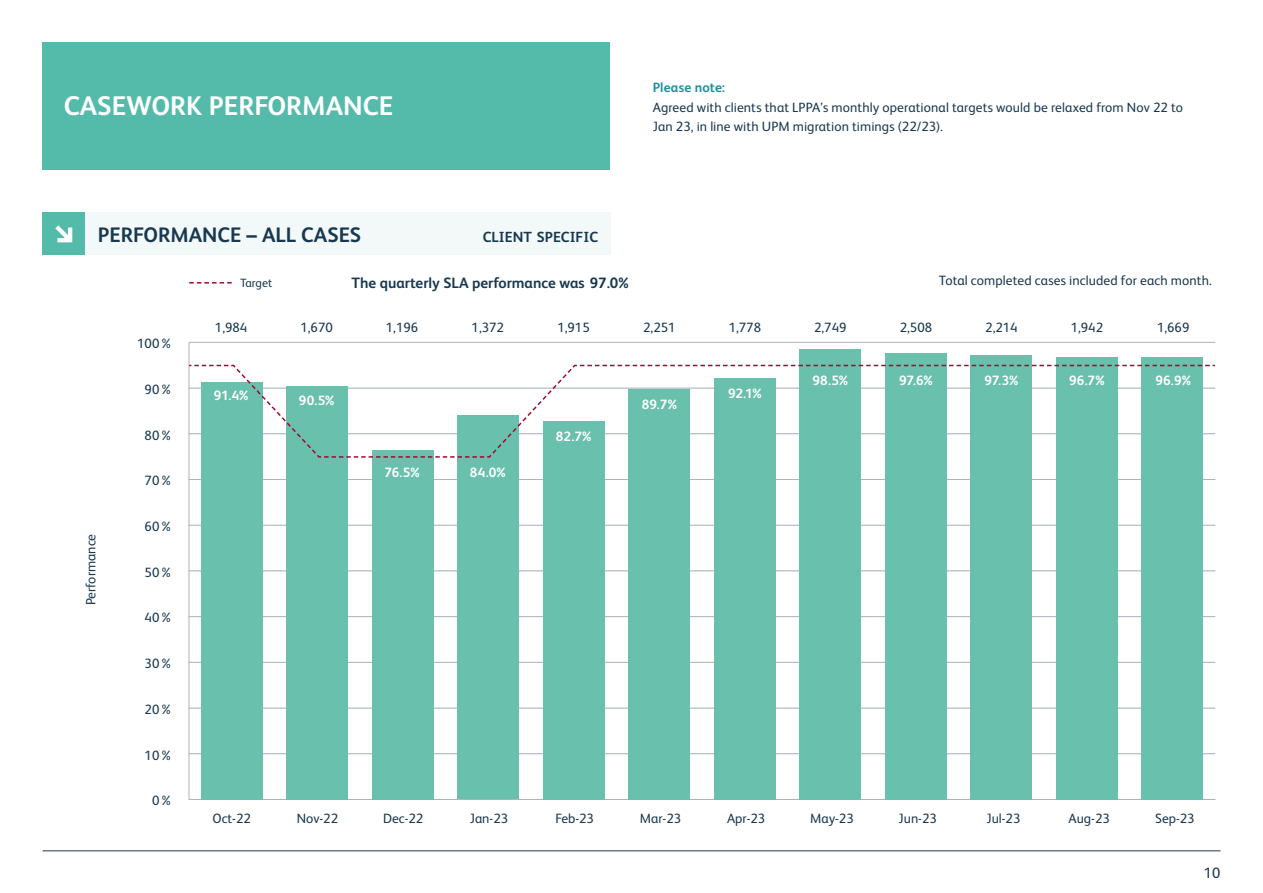
<style>
.page{position:relative;width:1263px;height:893px;background:#fff}
.page>*{position:absolute;margin:0;border:0;box-sizing:border-box;transform-origin:0 0}
.t1{font:700 27px "FS Albert";color:#fff}
.t2{font:700 21px "FS Albert";color:#183850}
.t3{font:700 15px "FS Albert";color:#183850}
.t4{font:15px "FS Albert";color:#183850}
.t5{font:700 14.7px "FS Albert";color:#183850}
.t6{font:13.5px/19.5px "FS Albert";color:#183850}
.t7{font:700 13.5px "FS Albert";color:#fff}
.t8{font:700 13.5px "FS Albert";letter-spacing:.01em;color:#1c8e9d}
.t9{font:12px "FS Albert";color:#183850}
</style>
<div class="page">
<hr style="left:43px;top:851px;width:1177px;height:1px;background:#183850">
<div style="left:43px;top:43px;width:567px;height:127px;background:#54bbab"></div>
<div style="left:85px;top:213px;width:526px;height:42px;background:#f2f9f8"></div>
<div style="left:43px;top:213px;width:42px;height:42px;background:#54bbab"></div>
<svg style="left:55px;top:225px;width:17px;height:17px"></svg>
<hr style="left:189px;top:342px;width:1px;height:457px;background:#b0b3bf">
<hr style="left:189px;top:799px;width:1026px;height:1px;background:#b0b3bf">
<hr style="left:189px;top:753px;width:1026px;height:1px;background:#b0b3bf">
<hr style="left:189px;top:708px;width:1026px;height:1px;background:#b0b3bf">
<hr style="left:189px;top:662px;width:1026px;height:1px;background:#b0b3bf">
<hr style="left:189px;top:616px;width:1026px;height:1px;background:#b0b3bf">
<hr style="left:189px;top:570px;width:1026px;height:1px;background:#b0b3bf">
<hr style="left:189px;top:525px;width:1026px;height:1px;background:#b0b3bf">
<hr style="left:189px;top:479px;width:1026px;height:1px;background:#b0b3bf">
<hr style="left:189px;top:342px;width:1026px;height:1px;background:#b0b3bf">
<div style="left:201px;top:382px;width:62px;height:417px;background:#69c0ac"></div>
<div style="left:286px;top:386px;width:62px;height:413px;background:#69c0ac"></div>
<div style="left:372px;top:450px;width:62px;height:349px;background:#69c0ac"></div>
<div style="left:457px;top:415px;width:62px;height:384px;background:#69c0ac"></div>
<div style="left:543px;top:421px;width:62px;height:378px;background:#69c0ac"></div>
<div style="left:628px;top:389px;width:62px;height:410px;background:#69c0ac"></div>
<div style="left:714px;top:378px;width:62px;height:421px;background:#69c0ac"></div>
<div style="left:799px;top:349px;width:62px;height:450px;background:#69c0ac"></div>
<div style="left:885px;top:353px;width:62px;height:446px;background:#69c0ac"></div>
<div style="left:971px;top:355px;width:61px;height:444px;background:#69c0ac"></div>
<div style="left:1056px;top:357px;width:62px;height:442px;background:#69c0ac"></div>
<div style="left:1142px;top:357px;width:61px;height:442px;background:#69c0ac"></div>
<svg style="left:188px;top:364px;width:1028px;height:94px"></svg>
<svg style="left:189px;top:282px;width:43px;height:2px"></svg>
<h1 class="t1" style="left:64px;top:88px;width:331px">CASEWORK PERFORMANCE</h1>
<h2 class="t2" style="left:98px;top:220px;width:265px">PERFORMANCE – ALL CASES</h2>
<p class="t5" style="left:483px;top:227px;width:117px">CLIENT SPECIFIC</p>
<p class="t8" style="left:653px;top:78px;width:74px">Please note:</p>
<p class="t6" style="left:653px;top:96px;width:532px">Agreed with clients that LPPA’s monthly operational targets would be relaxed from Nov 22 to<br>Jan 23, in line with UPM migration timings (22/23).</p>
<p class="t9" style="left:240px;top:275px;width:34px">Target</p>
<p class="t6" style="left:939px;top:270px;width:275px">Total completed cases included for each month.</p>
<p class="t3" style="left:351px;top:272px;width:279px">The quarterly SLA performance was 97.0%</p>
<p class="t6" style="left:80px;top:605px;width:73px;rotate:-90deg">Performance</p>
<p class="t6" style="left:137px;top:333px;width:37px">100%</p>
<p class="t6" style="left:145px;top:379px;width:30px">90%</p>
<p class="t6" style="left:145px;top:424px;width:30px">80%</p>
<p class="t6" style="left:145px;top:470px;width:30px">70%</p>
<p class="t6" style="left:145px;top:516px;width:30px">60%</p>
<p class="t6" style="left:145px;top:562px;width:30px">50%</p>
<p class="t6" style="left:145px;top:607px;width:30px">40%</p>
<p class="t6" style="left:145px;top:653px;width:30px">30%</p>
<p class="t6" style="left:145px;top:699px;width:30px">20%</p>
<p class="t6" style="left:145px;top:744px;width:30px">10%</p>
<p class="t6" style="left:152px;top:790px;width:22px">0%</p>
<p class="t6" style="left:215px;top:317px;width:34px">1,984</p>
<p class="t6" style="left:300px;top:317px;width:34px">1,670</p>
<p class="t6" style="left:386px;top:317px;width:34px">1,196</p>
<p class="t6" style="left:472px;top:317px;width:34px">1,372</p>
<p class="t6" style="left:557px;top:317px;width:34px">1,915</p>
<p class="t6" style="left:643px;top:317px;width:34px">2,251</p>
<p class="t6" style="left:729px;top:317px;width:34px">1,778</p>
<p class="t6" style="left:814px;top:317px;width:34px">2,749</p>
<p class="t6" style="left:900px;top:317px;width:34px">2,508</p>
<p class="t6" style="left:985px;top:317px;width:34px">2,214</p>
<p class="t6" style="left:1071px;top:317px;width:34px">1,942</p>
<p class="t6" style="left:1157px;top:317px;width:34px">1,669</p>
<p class="t7" style="left:214px;top:387px;width:36px">91.4%</p>
<p class="t7" style="left:299px;top:391px;width:37px">90.5%</p>
<p class="t7" style="left:384px;top:463px;width:37px">76.5%</p>
<p class="t7" style="left:470px;top:463px;width:37px">84.0%</p>
<p class="t7" style="left:556px;top:427px;width:37px">82.7%</p>
<p class="t7" style="left:642px;top:395px;width:36px">89.7%</p>
<p class="t7" style="left:728px;top:384px;width:35px">92.1%</p>
<p class="t7" style="left:812px;top:371px;width:37px">98.5%</p>
<p class="t7" style="left:899px;top:371px;width:35px">97.6%</p>
<p class="t7" style="left:984px;top:371px;width:35px">97.3%</p>
<p class="t7" style="left:1069px;top:371px;width:37px">96.7%</p>
<p class="t7" style="left:1155px;top:371px;width:37px">96.9%</p>
<p class="t6" style="left:213px;top:807px;width:40px">Oct-22</p>
<p class="t6" style="left:297px;top:807px;width:43px">Nov-22</p>
<p class="t6" style="left:383px;top:807px;width:42px">Dec-22</p>
<p class="t6" style="left:470px;top:807px;width:40px">Jan-23</p>
<p class="t6" style="left:555px;top:807px;width:40px">Feb-23</p>
<p class="t6" style="left:640px;top:807px;width:43px">Mar-23</p>
<p class="t6" style="left:727px;top:807px;width:40px">Apr-23</p>
<p class="t6" style="left:810px;top:807px;width:45px">May-23</p>
<p class="t6" style="left:899px;top:807px;width:40px">Jun-23</p>
<p class="t6" style="left:986px;top:807px;width:35px">Jul-23</p>
<p class="t6" style="left:1068px;top:807px;width:43px">Aug-23</p>
<p class="t6" style="left:1155px;top:807px;width:41px">Sep-23</p>
<p class="t6" style="left:215px;top:809px;width:35px">in doc</p>
<p class="t6" style="left:300px;top:809px;width:35px">in doc</p>
<p class="t6" style="left:386px;top:809px;width:35px">in doc</p>
<p class="t6" style="left:471px;top:809px;width:35px">in doc</p>
<p class="t6" style="left:557px;top:809px;width:35px">in doc</p>
<p class="t6" style="left:642px;top:809px;width:35px">in doc</p>
<p class="t6" style="left:728px;top:809px;width:35px">in doc</p>
<p class="t6" style="left:813px;top:809px;width:35px">in doc</p>
<p class="t6" style="left:899px;top:809px;width:35px">in doc</p>
<p class="t6" style="left:984px;top:809px;width:35px">in doc</p>
<p class="t6" style="left:1070px;top:809px;width:35px">in doc</p>
<p class="t6" style="left:1155px;top:809px;width:35px">in doc</p>
<p class="t4" style="left:1204px;top:863px;width:18px">10</p>
</div>
